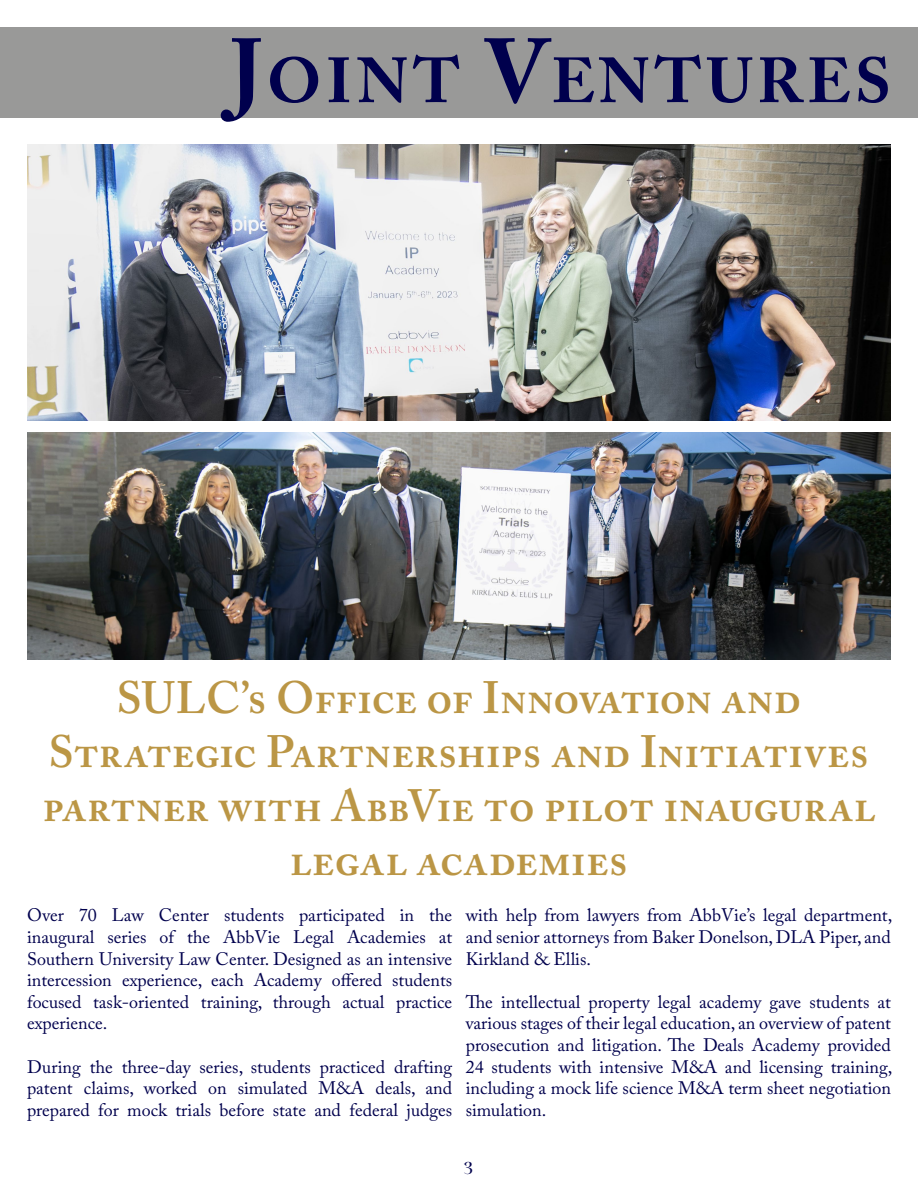
<style>
.page{position:relative;width:918px;height:1188px;background:#fff}
.page>*{position:absolute;margin:0;border:0;box-sizing:border-box;transform-origin:0 0}
.t1{font:700 63px "Adobe Caslon Pro";letter-spacing:.07em;color:#00004d}
.t2{font:600 45px/54px "Adobe Caslon Pro";color:#bb9645;text-align:center}
.t3{font:18px/21.6px "Adobe Caslon Pro";color:#00004d;text-align:justify}
.t4{font:18px "Raylig Alternate";color:#00004d}
.s1{font-size:90px}
</style>
<div class="page">
<div style="left:0;top:27px;width:918px;height:90px;background:#999998"></div>
<img style="left:27px;top:145px;width:864px;height:275px">
<img style="left:27px;top:432px;width:864px;height:228px">
<p class="t1" style="left:230px;top:43px;width:662px"><span class="s1">J</span>OINT <span class="s1">V</span>ENTURES</p>
<p class="t2" style="left:43px;top:671px;width:834px">SULC’s Office of Innovation and<br>Strategic Partnerships and Initiatives partner with AbbVie to pilot inaugural legal academies</p>
<p class="t3" style="left:27px;top:904px;width:427px">Over 70 Law Center students participated in the inaugural series of the AbbVie Legal Academies at Southern University Law Center. Designed as an intensive intercession experience, each Academy offered students focused task-oriented training, through actual practice experience.</p>
<p class="t3" style="left:27px;top:1056px;width:427px">During the three-day series, students practiced drafting patent claims, worked on simulated M&amp;A deals, and prepared for mock trials before state and federal judges</p>
<p class="t3" style="left:466px;top:904px;width:428px">with help from lawyers from AbbVie’s legal department, and senior attorneys from Baker Donelson, DLA Piper, and Kirkland &amp; Ellis.</p>
<p class="t3" style="left:466px;top:991px;width:428px">The intellectual property legal academy gave students at various stages of their legal education, an overview of patent prosecution and litigation. The Deals Academy provided 24 students with intensive M&amp;A and licensing training, including a mock life science M&amp;A term sheet negotiation simulation.</p>
<p class="t4" style="left:464px;top:1156px;width:10px">3</p>
</div>
